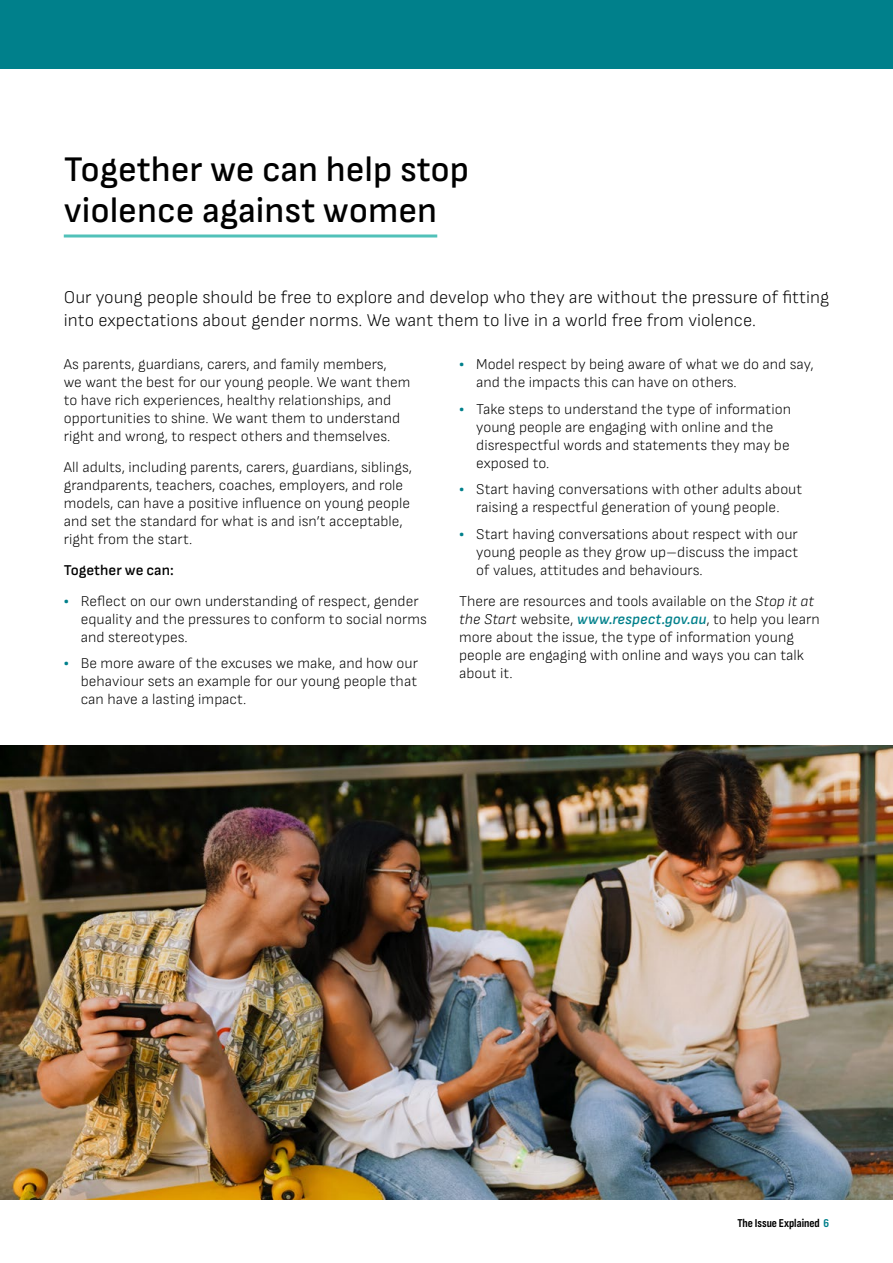
<style>
.page{position:relative;width:893px;height:1263px;background:#fff}
.page>*{position:absolute;margin:0;border:0;box-sizing:border-box;transform-origin:0 0}
.H2_Final_doc_subtitle{font:500 36px/40.5px "Sofia Sans";color:#000}
.P_Intro{font:300 18px/22.5px "Sofia Sans";color:#000}
.P_Bullets{font:300 15px/18px "Sofia Sans";color:#000}
.P_Body{font:300 15px/18px "Sofia Sans";color:#000}
.P_Body-2{font:600 15px "Sofia Sans";color:#000}
.t1{font:700 12px "Sofia Sans Condensed";color:#000}
.s1{font-weight:800;color:#00808b}
.s2{font-style:italic}
.s3{font-weight:600;font-style:italic;color:#00808b}
.s4{color:#00808b}
</style>
<div class="page">
<div style="left:0;top:0;width:893px;height:68px;background:#00808b"></div>
<hr style="left:64px;top:234px;width:373px;height:3px;background:#51c1b9">
<img style="left:0;top:746px;width:893px;height:453px">
<h2 class="H2_Final_doc_subtitle" style="left:64px;top:149px;width:407px">Together we can help stop violence against women</h2>
<p class="P_Intro" style="left:64px;top:286px;width:767px">Our young people should be free to explore and develop who they are without the pressure of fitting into expectations about gender norms. We want them to live in a world free from violence.</p>
<p class="P_Body" style="left:64px;top:355px;width:348px">As parents, guardians, carers, and family members,<br>we want the best for our young people. We want them to have rich experiences, healthy relationships, and opportunities to shine. We want them to understand right and wrong, to respect others and themselves.</p>
<p class="P_Body" style="left:64px;top:458px;width:350px">All adults, including parents, carers, guardians, siblings, grandparents, teachers, coaches, employers, and role models, can have a positive influence on young people and set the standard for what is and isn’t acceptable, right from the start.</p>
<p class="P_Body-2" style="left:64px;top:561px;width:111px">Together we can:</p>
<p class="P_Bullets" style="left:81px;top:591px;width:348px;text-indent:-17px"><span class="s1">˻</span> Reflect on our own understanding of respect, gender equality and the pressures to conform to social norms and stereotypes.</p>
<p class="P_Bullets" style="left:81px;top:654px;width:339px;text-align:justify;text-indent:-17px"><span class="s1">˻</span> Be more aware of the excuses we make, and how our behaviour sets an example for our young people that can have a lasting impact.</p>
<p class="P_Bullets" style="left:476px;top:355px;width:339px;text-indent:-17px"><span class="s1">˻</span> Model respect by being aware of what we do and say, and the impacts this can have on others.</p>
<p class="P_Bullets" style="left:476px;top:400px;width:316px;text-indent:-17px"><span class="s1">˻</span> Take steps to understand the type of information young people are engaging with online and the disrespectful words and statements they may be exposed to.</p>
<p class="P_Bullets" style="left:459px;top:480px;width:344px;text-align:center"><span class="s1">˻</span> Start having conversations with other adults about raising a respectful generation of young people.</p>
<p class="P_Bullets" style="left:476px;top:525px;width:323px;text-align:justify;text-indent:-17px"><span class="s1">˻</span> Start having conversations about respect with our young people as they grow up–discuss the impact of values, attitudes and behaviours.</p>
<p class="P_Body" style="left:459px;top:591px;width:362px">There are resources and tools available on the <span class="s2">Stop it at the Start</span> website, <span class="s3">www.respect.gov.au</span>, to help you learn more about the issue, the type of information young people are engaging with online and ways you can talk about it.</p>
<p class="t1" style="left:737px;top:1216px;width:93px">The Issue Explained <span class="s4">6</span></p>
</div>
